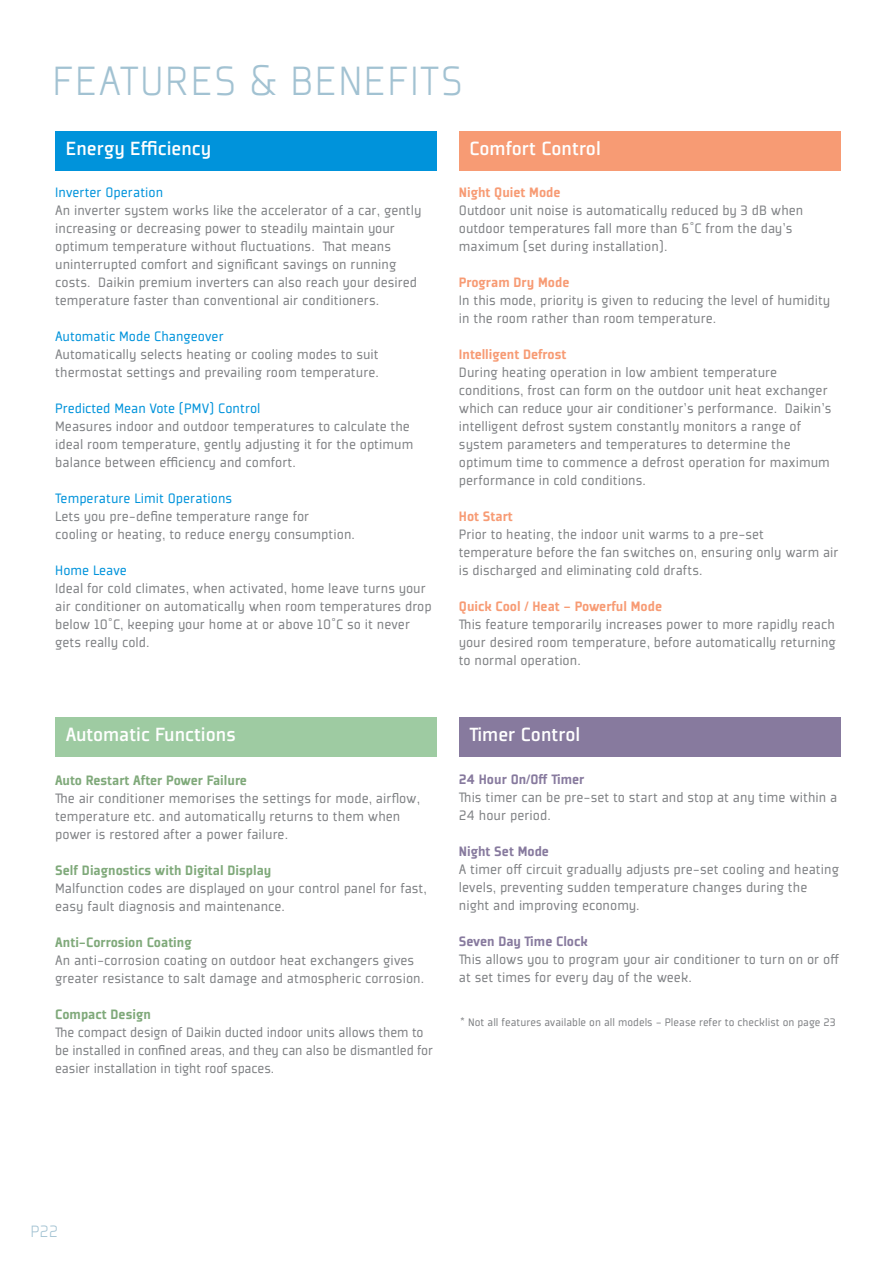
<style>
.page{position:relative;width:893px;height:1263px;background:#fff}
.page>*{position:absolute;margin:0;border:0;box-sizing:border-box;transform-origin:0 0}
.t1{font:300 45px "Plexes Pro";letter-spacing:.015em;color:#a2c2d2}
.t2{font:500 21px "Plexes Pro";color:#fff}
.t3{font:300 18px "Plexes Pro";color:#a2c2d2}
.t4{font:15px/18px "Plexes Pro";color:#808285}
.t5{font:15px "Plexes Pro";color:#0093db}
.t6{font:900 15px "Plexes Pro";color:#7fa97a}
.t7{font:900 15px "Plexes Pro";color:#f79b74}
.t8{font:900 15px "Plexes Pro";color:#877a9e}
.t9{font:12px "Plexes Pro";color:#808285}
.s1{font-size:13.5px}
</style>
<div class="page">
<div style="left:459px;top:131px;width:381px;height:39px;background:#f79b74"></div>
<div style="left:55px;top:131px;width:381px;height:39px;background:#0093db"></div>
<div style="left:55px;top:717px;width:381px;height:39px;background:#9ecba2"></div>
<div style="left:459px;top:717px;width:381px;height:39px;background:#877a9e"></div>
<h1 class="t1" style="left:52px;top:61px;width:413px">FEATURES &amp; BENEFITS</h1>
<h2 class="t2" style="left:66px;top:141px;width:147px">Energy Efficiency</h2>
<p class="t5" style="left:55px;top:185px;width:110px">Inverter Operation</p>
<p class="t4" style="left:55px;top:202px;width:368px">An inverter system works like the accelerator of a car, gently increasing or decreasing power to steadily maintain your optimum temperature without fluctuations. That means uninterrupted comfort and significant savings on running costs. Daikin premium inverters can also reach your desired temperature faster than conventional air conditioners.</p>
<p class="t5" style="left:55px;top:329px;width:170px">Automatic Mode Changeover</p>
<p class="t4" style="left:55px;top:346px;width:325px">Automatically selects heating or cooling modes to suit thermostat settings and prevailing room temperature.</p>
<p class="t5" style="left:55px;top:401px;width:207px">Predicted Mean Vote (PMV) Control</p>
<p class="t4" style="left:55px;top:418px;width:360px">Measures indoor and outdoor temperatures to calculate the ideal room temperature, gently adjusting it for the optimum balance between efficiency and comfort.</p>
<p class="t5" style="left:55px;top:491px;width:179px">Temperature Limit Operations</p>
<p class="t4" style="left:55px;top:508px;width:301px">Lets you pre-define temperature range for cooling or heating, to reduce energy consumption.</p>
<p class="t5" style="left:55px;top:563px;width:73px">Home Leave</p>
<p class="t4" style="left:55px;top:580px;width:378px">Ideal for cold climates, when activated, home leave turns your air conditioner on automatically when room temperatures drop below 10˚C, keeping your home at or above 10˚C so it never gets really cold.</p>
<h2 class="t2" style="left:66px;top:727px;width:172px">Automatic Functions</h2>
<p class="t6" style="left:55px;top:773px;width:193px">Auto Restart After Power Failure</p>
<p class="t4" style="left:55px;top:789px;width:366px">The air conditioner memorises the settings for mode, airflow, temperature etc. and automatically returns to them when power is restored after a power failure.</p>
<p class="t6" style="left:55px;top:863px;width:217px">Self Diagnostics with Digital Display</p>
<p class="t4" style="left:55px;top:879px;width:373px">Malfunction codes are displayed on your control panel for fast, easy fault diagnosis and maintenance.</p>
<p class="t6" style="left:55px;top:935px;width:138px">Anti-Corrosion Coating</p>
<p class="t4" style="left:55px;top:951px;width:370px">An anti-corrosion coating on outdoor heat exchangers gives greater resistance to salt damage and atmospheric corrosion.</p>
<p class="t6" style="left:55px;top:1007px;width:97px">Compact Design</p>
<p class="t4" style="left:55px;top:1023px;width:380px">The compact design of Daikin ducted indoor units allows them to be installed in confined areas, and they can also be dismantled for easier installation in tight roof spaces.</p>
<h2 class="t2" style="left:469px;top:141px;width:133px">Comfort Control</h2>
<p class="t7" style="left:459px;top:187px;width:103px">Night Quiet Mode</p>
<p class="t4" style="left:459px;top:202px;width:346px">Outdoor unit noise is automatically reduced by 3 dB when outdoor temperatures fall more than 6˚C from the day’s maximum (set during installation).</p>
<p class="t7" style="left:459px;top:277px;width:112px">Program Dry Mode</p>
<p class="t4" style="left:459px;top:292px;width:373px">In this mode, priority is given to reducing the level of humidity in the room rather than room temperature.</p>
<p class="t7" style="left:459px;top:349px;width:109px">Intelligent Defrost</p>
<p class="t4" style="left:459px;top:364px;width:374px">During heating operation in low ambient temperature conditions, frost can form on the outdoor unit heat exchanger which can reduce your air conditioner’s performance. Daikin’s intelligent defrost system constantly monitors a range of system parameters and temperatures to determine the optimum time to commence a defrost operation for maximum performance in cold conditions.</p>
<p class="t7" style="left:459px;top:511px;width:55px">Hot Start</p>
<p class="t4" style="left:459px;top:526px;width:381px">Prior to heating, the indoor unit warms to a pre-set temperature before the fan switches on, ensuring only warm air is discharged and eliminating cold drafts.</p>
<p class="t7" style="left:459px;top:601px;width:205px">Quick Cool / Heat – Powerful Mode</p>
<p class="t4" style="left:459px;top:616px;width:378px;text-align:justify">This feature temporarily increases power to more rapidly reach your desired room temperature, before automatically returning to normal operation.</p>
<h2 class="t2" style="left:469px;top:727px;width:112px">Timer Control</h2>
<p class="t8" style="left:459px;top:773px;width:127px">24 Hour On/Off Timer</p>
<p class="t4" style="left:459px;top:788px;width:380px">This timer can be pre-set to start and stop at any time within a<br>24 hour period.</p>
<p class="t8" style="left:459px;top:845px;width:92px">Night Set Mode</p>
<p class="t4" style="left:459px;top:860px;width:382px">A timer off circuit gradually adjusts pre-set cooling and heating levels, preventing sudden temperature changes during the night and improving economy.</p>
<p class="t8" style="left:459px;top:935px;width:130px">Seven Day Time Clock</p>
<p class="t4" style="left:459px;top:950px;width:382px">This allows you to program your air conditioner to turn on or off at set times for every day of the week.</p>
<p class="t9" style="left:460px;top:1016px;width:378px"><span class="s1">*</span> Not all features available on all models – Please refer to checklist on page 23</p>
<p class="t3" style="left:30px;top:1223px;width:29px">P22</p>
</div>
